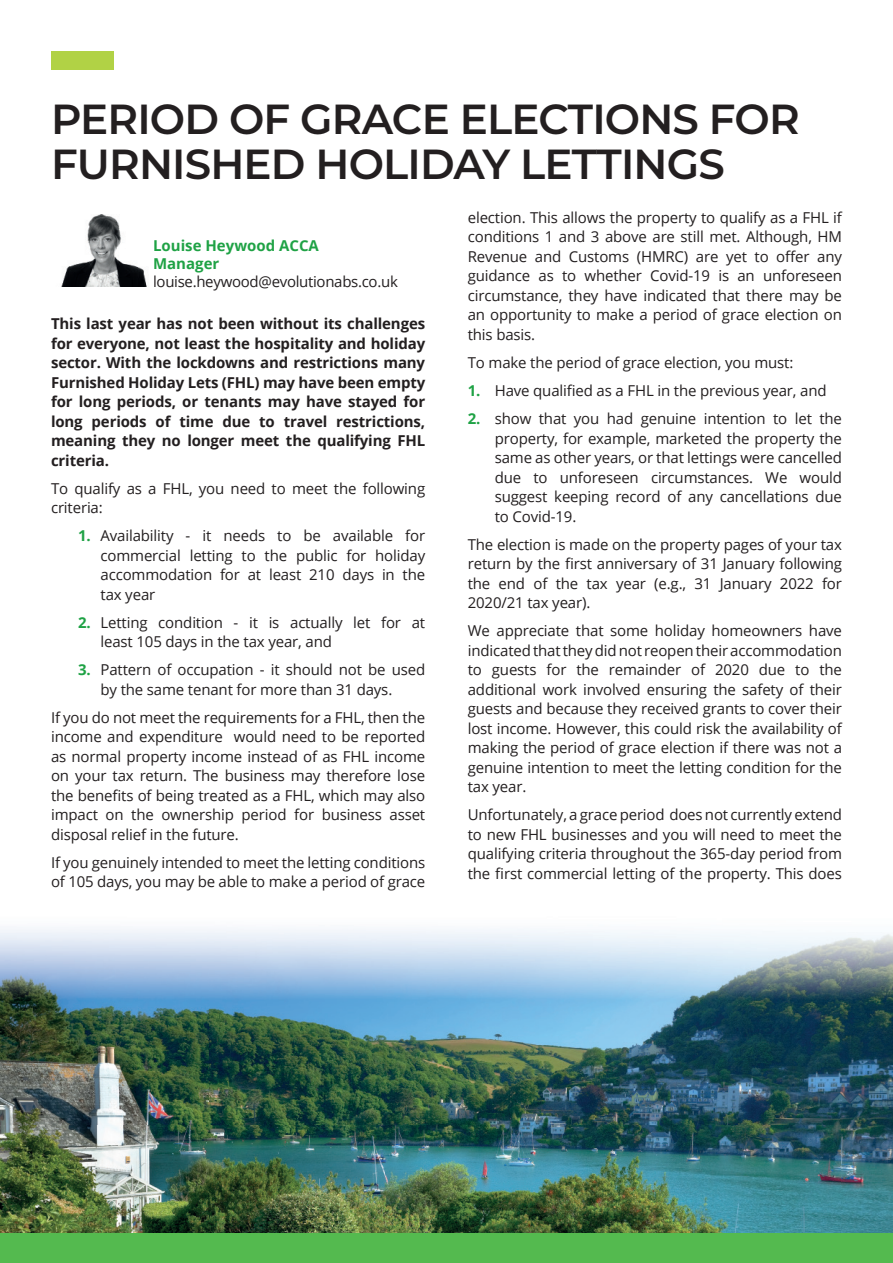
<style>
.page{position:relative;width:893px;height:1263px;background:#fff}
.page>*{position:absolute;margin:0;border:0;box-sizing:border-box;transform-origin:0 0}
.t1{font:600 42px/45px "Montserrat";letter-spacing:-.02em;color:#231f20}
.t2{font:15px/19.5px "Open Sans";letter-spacing:-.01em;color:#231f20;text-align:justify}
.t3{font:700 15px/19.5px "Open Sans";letter-spacing:-.01em;color:#231f20;text-align:justify}
.t4{font:700 15px/18px "Open Sans";color:#1fa245}
.s1{font-weight:700;color:#1fa245}
</style>
<div class="page">
<div style="left:51px;top:51px;width:62px;height:18px;background:#b1d245"></div>
<div style="left:0;top:1232px;width:893px;height:31px;background:#54ba4f"></div>
<hr style="left:892px;top:1232px;width:1px;height:31px;background:#b1d245">
<img style="left:0;top:929px;width:893px;height:303px">
<img style="left:61px;top:215px;width:86px;height:72px">
<h1 class="t1" style="left:51px;top:95px;width:750px">PERIOD OF GRACE ELECTIONS FOR<br>FURNISHED HOLIDAY LETTINGS</h1>
<p class="t4" style="left:153px;top:236px;width:167px">Louise Heywood ACCA<br>Manager</p>
<p class="t2" style="left:153px;top:271px;width:246px">louise.heywood@evolutionabs.co.uk</p>
<p class="t3" style="left:51px;top:313px;width:376px">This last year has not been without its challenges for everyone, not least the hospitality and holiday sector. With the lockdowns and restrictions many Furnished Holiday Lets (FHL) may have been empty for long periods, or tenants may have stayed for long periods of time due to travel restrictions, meaning they no longer meet the qualifying FHL criteria.</p>
<p class="t2" style="left:51px;top:478px;width:376px">To qualify as a FHL, you need to meet the following criteria:</p>
<p class="t2" style="left:101px;top:525px;width:326px;text-indent:-23px"><span class="s1">1.</span> Availability - it needs to be available for commercial letting to the public for holiday accommodation for at least 210 days in the tax year</p>
<p class="t2" style="left:101px;top:612px;width:326px;text-indent:-23px"><span class="s1">2.</span> Letting condition - it is actually let for at least 105 days in the tax year, and</p>
<p class="t2" style="left:101px;top:659px;width:326px;text-indent:-23px"><span class="s1">3.</span> Pattern of occupation - it should not be used by the same tenant for more than 31 days.</p>
<p class="t2" style="left:51px;top:707px;width:376px">If you do not meet the requirements for a FHL, then the income and expenditure would need to be reported as normal property income instead of as FHL income on your tax return. The business may therefore lose the benefits of being treated as a FHL, which may also impact on the ownership period for business asset disposal relief in the future.</p>
<p class="t2" style="left:51px;top:852px;width:376px">If you genuinely intended to meet the letting conditions of 105 days, you may be able to make a period of grace</p>
<p class="t2" style="left:468px;top:207px;width:376px">election. This allows the property to qualify as a FHL if conditions 1 and 3 above are still met. Although, HM Revenue and Customs (HMRC) are yet to offer any guidance as to whether Covid-19 is an unforeseen circumstance, they have indicated that there may be an opportunity to make a period of grace election on this basis.</p>
<p class="t2" style="left:468px;top:352px;width:327px">To make the period of grace election, you must:</p>
<p class="t2" style="left:468px;top:380px;width:360px"><span class="s1">1.</span> Have qualified as a FHL in the previous year, and</p>
<p class="t2" style="left:495px;top:408px;width:349px;text-indent:-27px"><span class="s1">2.</span> show that you had genuine intention to let the property, for example, marketed the property the same as other years, or that lettings were cancelled due to unforeseen circumstances. We would suggest keeping record of any cancellations due to Covid-19.</p>
<p class="t2" style="left:468px;top:534px;width:376px">The election is made on the property pages of your tax return by the first anniversary of 31 January following the end of the tax year (e.g., 31 January 2022 for 2020/21 tax year).</p>
<p class="t2" style="left:468px;top:620px;width:376px">We appreciate that some holiday homeowners have indicated that they did not reopen their accommodation to guests for the remainder of 2020 due to the additional work involved ensuring the safety of their guests and because they received grants to cover their lost income. However, this could risk the availability of making the period of grace election if there was not a genuine intention to meet the letting condition for the tax year.</p>
<p class="t2" style="left:468px;top:804px;width:376px">Unfortunately, a grace period does not currently extend to new FHL businesses and you will need to meet the qualifying criteria throughout the 365-day period from the first commercial letting of the property. This does</p>
</div>
